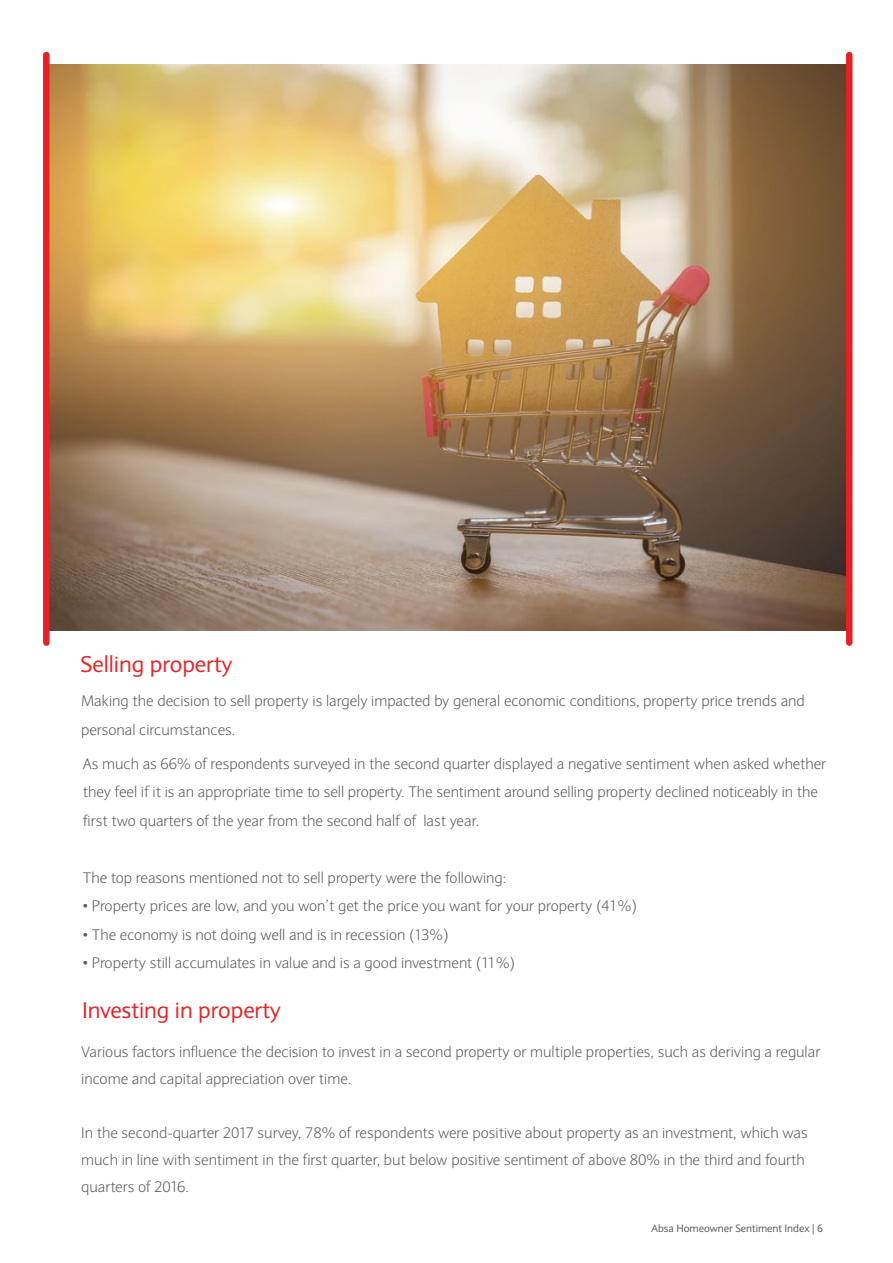
<style>
.page{position:relative;width:893px;height:1263px;background:#fff}
.page>*{position:absolute;margin:0;border:0;box-sizing:border-box;transform-origin:0 0}
.t1{font:22.35px "Expert Sans";color:#eb2227}
.t2{font:300 15px/28.5px "Expert Sans";color:#595a5c}
.t3{font:10.5px "Expert Sans";color:#58595b}
</style>
<div class="page">
<img style="left:50px;top:65px;width:796px;height:566px">
<div style="left:43px;top:55px;width:7px;height:588px;background:#ed1d24"></div>
<div style="left:846px;top:55px;width:6px;height:588px;background:#ed1d24"></div>
<h1 class="t1" style="left:81px;top:650px;width:153px">Selling property</h1>
<p class="t2" style="left:81px;top:687px;width:725px">Making the decision to sell property is largely impacted by general economic conditions, property price trends and personal circumstances.</p>
<p class="t2" style="left:83px;top:749px;width:745px">As much as 66% of respondents surveyed in the second quarter displayed a negative sentiment when asked whether they feel if it is an appropriate time to sell property. The sentiment around selling property declined noticeably in the first two quarters of the year from the second half of last year.</p>
<p class="t2" style="left:83px;top:863px;width:425px">The top reasons mentioned not to sell property were the following:</p>
<p class="t2" style="left:83px;top:892px;width:556px">• Property prices are low, and you won’t get the price you want for your property (41%)</p>
<p class="t2" style="left:83px;top:920px;width:367px">• The economy is not doing well and is in recession (13%)</p>
<p class="t2" style="left:83px;top:949px;width:434px">• Property still accumulates in value and is a good investment (11%)</p>
<h1 class="t1" style="left:82px;top:996px;width:200px">Investing in property</h1>
<p class="t2" style="left:81px;top:1038px;width:740px;line-height:27px">Various factors influence the decision to invest in a second property or multiple properties, such as deriving a regular income and capital appreciation over time.</p>
<p class="t2" style="left:81px;top:1119px;width:728px;line-height:27px">In the second-quarter 2017 survey, 78% of respondents were positive about property as an investment, which was much in line with sentiment in the first quarter, but below positive sentiment of above 80% in the third and fourth quarters of 2016.</p>
<p class="t3" style="left:651px;top:1222px;width:173px">Absa Homeowner Sentiment Index | 6</p>
</div>
